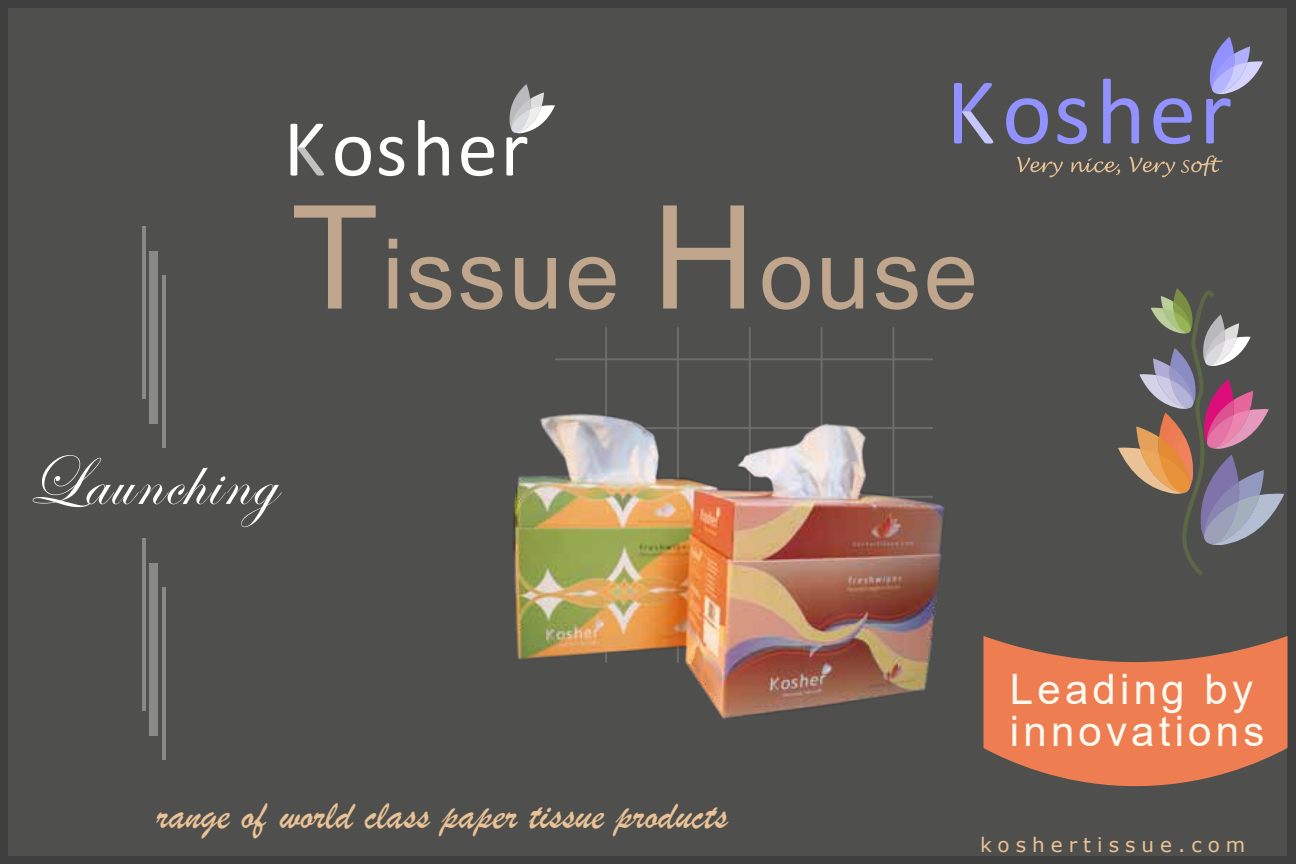
<style>
.page{position:relative;width:1296px;height:864px;background:#3f3f3f}
.page>*{position:absolute;margin:0;border:0;box-sizing:border-box;transform-origin:0 0}
.t1{font:97.6px "Arial";letter-spacing:.025em;color:#bfa68c}
.t2{font:72px "Edwardian Script ITC";letter-spacing:.025em;color:#fff}
.t3{font:42px "Brush Script";color:#eac295}
.t4{font:42px/42px "Arial";letter-spacing:.1em;color:#fcfaf0}
.t5{font:20px "Verdana";letter-spacing:.3em;color:#eac295}
.s1{font-size:144px}
</style>
<div class="page">
<div style="left:8px;top:8px;width:1280px;height:848px;background:#4f4f4e"></div>
<svg style="left:1118px;top:288px;width:166px;height:288px"></svg>
<div style="left:150px;top:563px;width:8px;height:172px;background:#898988"></div>
<hr style="left:162px;top:588px;width:4px;height:172px;background:#898988">
<hr style="left:142px;top:538px;width:4px;height:172px;background:#898988">
<div style="left:150px;top:251px;width:8px;height:172px;background:#898988"></div>
<hr style="left:162px;top:276px;width:4px;height:172px;background:#898988">
<hr style="left:142px;top:226px;width:4px;height:172px;background:#898988">
<svg style="left:984px;top:636px;width:304px;height:152px;fill:#ee7e52"></svg>
<svg style="left:954px;top:83px;width:39px;height:61px"></svg>
<svg style="left:1206px;top:37px;width:57px;height:107px"></svg>
<svg style="left:1153px;top:98px;width:39px;height:46px"></svg>
<svg style="left:1103px;top:79px;width:36px;height:65px"></svg>
<svg style="left:1057px;top:98px;width:30px;height:46px"></svg>
<svg style="left:1006px;top:98px;width:42px;height:46px"></svg>
<svg style="left:1017px;top:155px;width:206px;height:22px"></svg>
<svg style="left:290px;top:124px;width:34px;height:52px"></svg>
<svg style="left:506px;top:84px;width:49px;height:92px"></svg>
<svg style="left:461px;top:137px;width:33px;height:39px"></svg>
<svg style="left:418px;top:120px;width:31px;height:56px"></svg>
<svg style="left:379px;top:137px;width:25px;height:39px"></svg>
<svg style="left:335px;top:137px;width:36px;height:39px"></svg>
<hr style="left:605px;top:327px;width:2px;height:336px;background:#6d6d6c">
<hr style="left:677px;top:327px;width:2px;height:336px;background:#6d6d6c">
<hr style="left:749px;top:327px;width:2px;height:336px;background:#6d6d6c">
<hr style="left:821px;top:327px;width:2px;height:336px;background:#6d6d6c">
<hr style="left:892px;top:327px;width:2px;height:336px;background:#6d6d6c">
<hr style="left:555px;top:358px;width:378px;height:2px;background:#6d6d6c">
<img style="left:513px;top:404px;width:432px;height:315px">
<h1 class="t1" style="left:291px;top:207px;width:689px"><span class="s1">T</span>issue <span class="s1">H</span>ouse</h1>
<h2 class="t2" style="left:26px;top:442px;width:250px">Launching</h2>
<p class="t4" style="left:1010px;top:668px;width:256px">Leading by innovations</p>
<p class="t3" style="left:157px;top:790px;width:573px">range of world class paper tissue products</p>
<p class="t5" style="left:980px;top:831px;width:267px">koshertissue.com</p>
</div>
